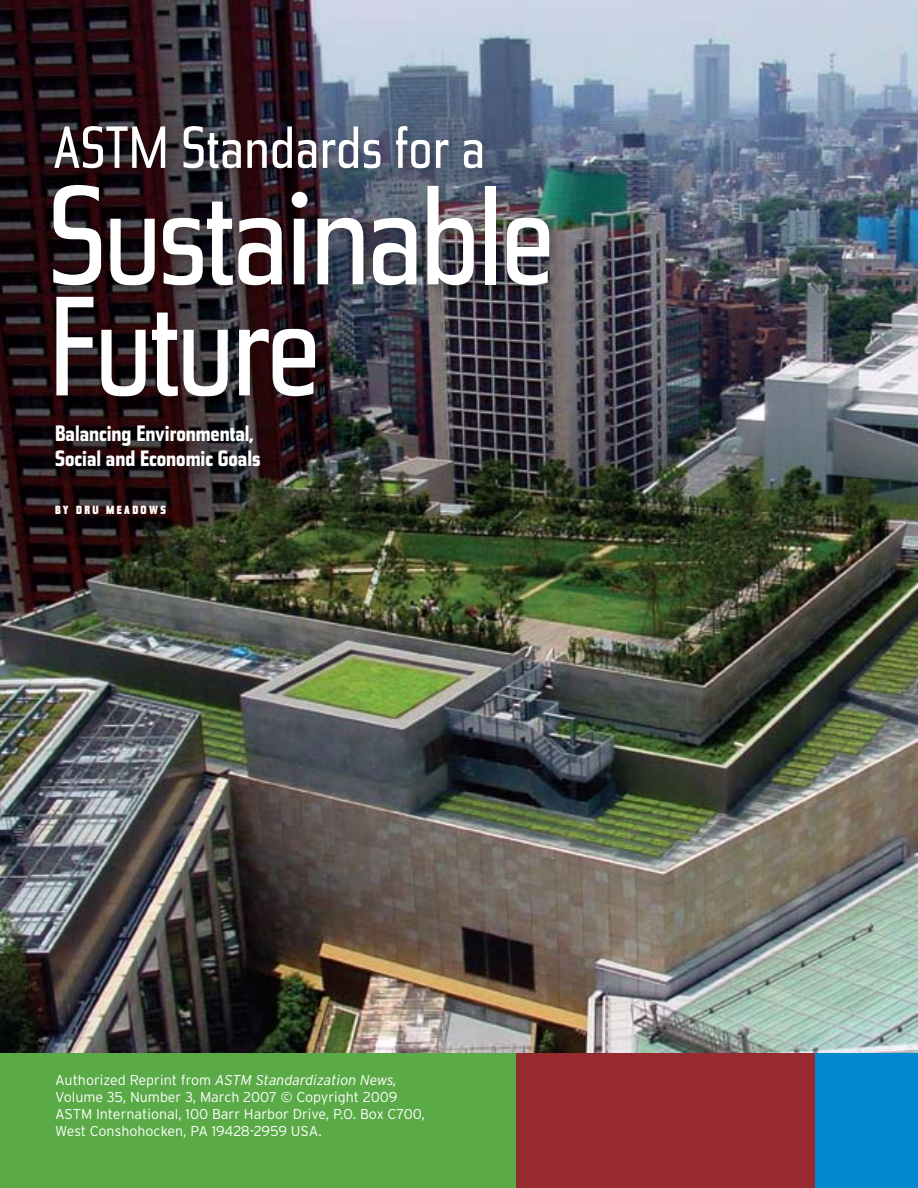
<style>
.page{position:relative;width:918px;height:1188px;background:#fff}
.page>*{position:absolute;margin:0;border:0;box-sizing:border-box;transform-origin:0 0}
.t1{font:expanded 141.75px/111px "Tasse";letter-spacing:-.03em;color:#fff}
.t2{font:expanded 59.55px "Tasse";color:#fff}
.t3{font:700 expanded 22.5px/25.5px "Tasse";color:#fff}
.t4{font:300 14.25px/17.2px "Interstate";color:#fff}
.t5{font:900 expanded 12px "Tasse";letter-spacing:.2em;color:#fff}
.s1{font-style:italic}
</style>
<div class="page">
<img style="left:0;top:0;width:918px;height:1053px">
<div style="left:0;top:1053px;width:918px;height:135px;background:#5aaa47"></div>
<div style="left:47px;top:179px;width:512px;height:227px;background:#000;opacity:.25"></div>
<div style="left:48px;top:120px;width:443px;height:58px;background:#000;opacity:.25"></div>
<div style="left:49px;top:426px;width:221px;height:58px;background:#000;opacity:.25"></div>
<div style="left:50px;top:507px;width:126px;height:25px;background:#000;opacity:.25"></div>
<div style="left:756px;top:1053px;width:162px;height:135px;background:#0089cf"></div>
<div style="left:516px;top:1053px;width:298px;height:135px;background:#962a2f"></div>
<h2 class="t2" style="left:53px;top:112px;width:433px">ASTM Standards for a</h2>
<h1 class="t1" style="left:47px;top:182px;width:510px">Sustainable<br>Future</h1>
<h3 class="t3" style="left:55px;top:421px;width:207px">Balancing Environmental,<br>Social and Economic Goals</h3>
<p class="t5" style="left:55px;top:502px;width:112px">BY DRU MEADOWS</p>
<p class="t4" style="left:55px;top:1071px;width:371px">Authorized Reprint from <span class="s1">ASTM Standardization News, </span>Volume 35, Number 3, March 2007 © Copyright 2009<br>ASTM International, 100 Barr Harbor Drive, P.O. Box C700, West Conshohocken, PA 19428-2959 USA.</p>
</div>
